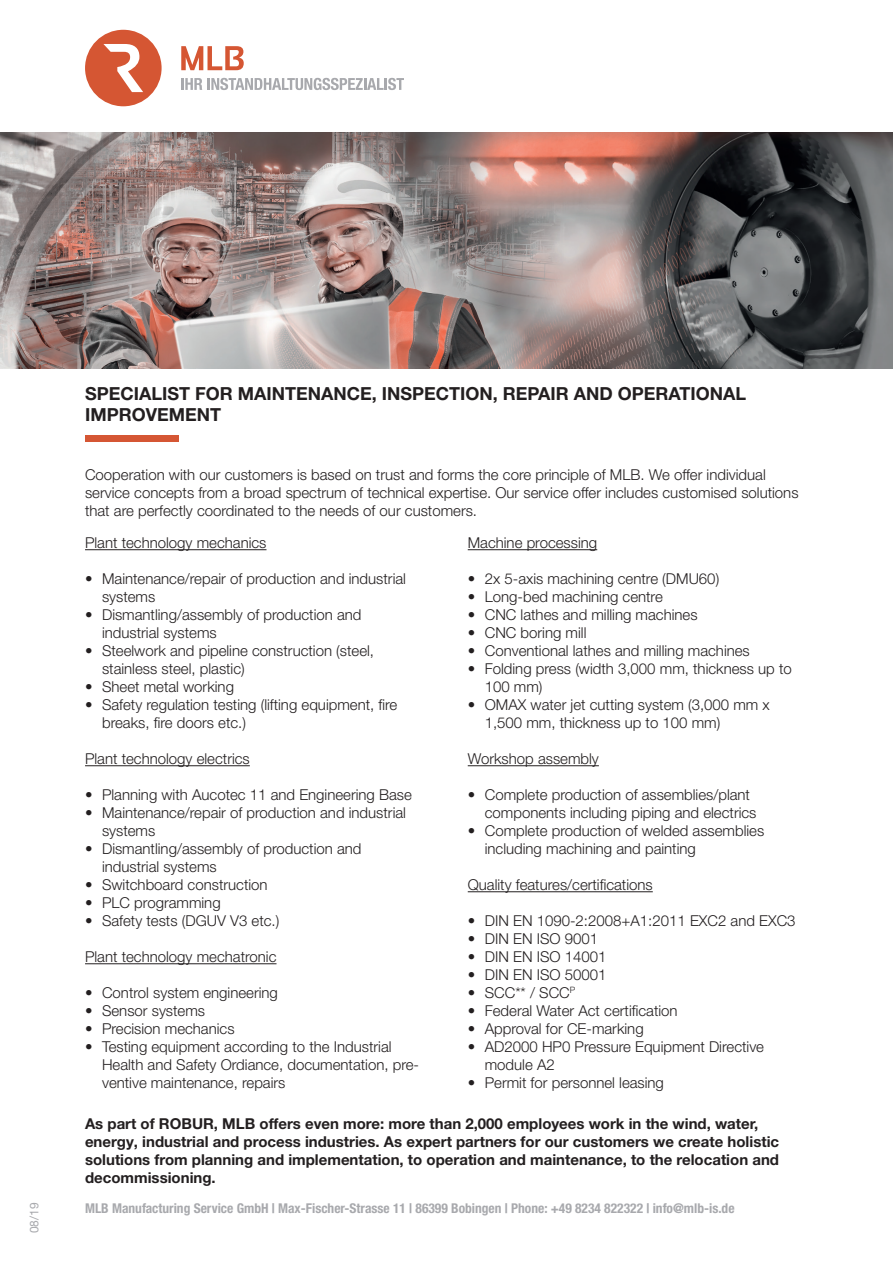
<style>
.page{position:relative;width:893px;height:1263px;background:#fff}
.page>*{position:absolute;margin:0;border:0;box-sizing:border-box;transform-origin:0 0}
.t1{font:700 18px/21.6px "Helvetica Neue LT Pro";color:#231f20}
.t2{font:300 15px/18px "Helvetica Neue LT Pro";color:#231f20}
.t3{font:700 15px/18px "Helvetica Neue LT Pro";color:#231f20}
.t4{font:700 condensed 13.5px "Helvetica Neue LT Pro";color:#a8a9ad}
.t5{font:12px "Helvetica Neue LT Pro";color:#a8a9ad}
</style>
<div class="page">
<div style="left:85px;top:435px;width:94px;height:7px;background:#d55634"></div>
<div style="left:85px;top:30px;width:77px;height:76px;background:#d55633;border-radius:50%"></div>
<svg style="left:103px;top:44px;width:40px;height:48px"></svg>
<svg style="left:181px;top:78px;width:223px;height:12px"></svg>
<svg style="left:181px;top:46px;width:63px;height:24px"></svg>
<img style="left:0;top:132px;width:893px;height:237px">
<hr style="left:85px;top:549px;width:181px;height:1px;background:#231f20">
<hr style="left:85px;top:765px;width:165px;height:1px;background:#231f20">
<hr style="left:85px;top:963px;width:191px;height:1px;background:#231f20">
<hr style="left:468px;top:549px;width:129px;height:1px;background:#231f20">
<hr style="left:468px;top:765px;width:131px;height:1px;background:#231f20">
<hr style="left:468px;top:891px;width:185px;height:1px;background:#231f20">
<p class="t1" style="left:85px;top:382px;width:662px">SPECIALIST FOR MAINTENANCE, INSPECTION, REPAIR AND OPERATIONAL<br>IMPROVEMENT</p>
<p class="t2" style="left:85px;top:465px;width:715px">Cooperation with our customers is based on trust and forms the core principle of MLB. We offer individual service concepts from a broad spectrum of technical expertise. Our service offer includes customised solutions that are perfectly coordinated to the needs of our customers.</p>
<p class="t2" style="left:468px;top:534px;width:131px">Machine processing</p>
<p class="t2" style="left:468px;top:570px;width:253px">• 2x 5-axis machining centre (DMU60)</p>
<p class="t2" style="left:468px;top:588px;width:197px">• Long-bed machining centre</p>
<p class="t2" style="left:468px;top:606px;width:231px">• CNC lathes and milling machines</p>
<p class="t2" style="left:468px;top:624px;width:120px">• CNC boring mill</p>
<p class="t2" style="left:468px;top:642px;width:284px">• Conventional lathes and milling machines</p>
<p class="t2" style="left:485px;top:660px;width:308px;text-indent:-17px">• Folding press (width 3,000 mm, thickness up to<br>100 mm)</p>
<p class="t2" style="left:485px;top:696px;width:287px;text-indent:-17px">• OMAX water jet cutting system (3,000 mm x<br>1,500 mm, thickness up to 100 mm)</p>
<p class="t2" style="left:468px;top:750px;width:133px">Workshop assembly</p>
<p class="t2" style="left:485px;top:786px;width:273px;text-indent:-17px">• Complete production of assemblies/plant components including piping and electrics</p>
<p class="t2" style="left:485px;top:822px;width:281px;text-indent:-17px">• Complete production of welded assemblies including machining and painting</p>
<p class="t2" style="left:468px;top:876px;width:187px">Quality features/certifications</p>
<p class="t2" style="left:468px;top:912px;width:329px">• DIN EN 1090-2:2008+A1:2011 EXC2 and EXC3</p>
<p class="t2" style="left:468px;top:930px;width:132px">• DIN EN ISO 9001</p>
<p class="t2" style="left:468px;top:948px;width:140px">• DIN EN ISO 14001</p>
<p class="t2" style="left:468px;top:966px;width:140px">• DIN EN ISO 50001</p>
<p class="t2" style="left:468px;top:984px;width:109px">• SCC** / SCC<sup>P</sup></p>
<p class="t2" style="left:468px;top:1002px;width:211px">• Federal Water Act certification</p>
<p class="t2" style="left:468px;top:1020px;width:177px">• Approval for CE-marking</p>
<p class="t2" style="left:485px;top:1038px;width:281px;text-indent:-17px">• AD2000 HP0 Pressure Equipment Directive module A2</p>
<p class="t2" style="left:468px;top:1074px;width:198px">• Permit for personnel leasing</p>
<p class="t3" style="left:85px;top:1114px;width:696px">As part of ROBUR, MLB offers even more: more than 2,000 employees work in the wind, water, energy, industrial and process industries. As expert partners for our customers we create holistic solutions from planning and implementation, to operation and maintenance, to the relocation and decommissioning.</p>
<p class="t2" style="left:85px;top:534px;width:183px">Plant technology mechanics</p>
<p class="t2" style="left:102px;top:570px;width:305px;text-indent:-17px">• Maintenance/repair of production and industrial systems</p>
<p class="t2" style="left:102px;top:606px;width:261px;text-indent:-17px">• Dismantling/assembly of production and industrial systems</p>
<p class="t2" style="left:102px;top:642px;width:274px;text-indent:-17px">• Steelwork and pipeline construction (steel, stainless steel, plastic)</p>
<p class="t2" style="left:85px;top:678px;width:150px">• Sheet metal working</p>
<p class="t2" style="left:102px;top:696px;width:297px;text-indent:-17px">• Safety regulation testing (lifting equipment, fire breaks, fire doors etc.)</p>
<p class="t2" style="left:85px;top:750px;width:166px">Plant technology electrics</p>
<p class="t2" style="left:85px;top:786px;width:328px">• Planning with Aucotec 11 and Engineering Base</p>
<p class="t2" style="left:102px;top:804px;width:305px;text-indent:-17px">• Maintenance/repair of production and industrial systems</p>
<p class="t2" style="left:102px;top:840px;width:261px;text-indent:-17px">• Dismantling/assembly of production and industrial systems</p>
<p class="t2" style="left:85px;top:876px;width:184px">• Switchboard construction</p>
<p class="t2" style="left:85px;top:894px;width:137px">• PLC programming</p>
<p class="t2" style="left:85px;top:912px;width:196px">• Safety tests (DGUV V3 etc.)</p>
<p class="t2" style="left:85px;top:948px;width:193px">Plant technology mechatronic</p>
<p class="t2" style="left:85px;top:984px;width:194px">• Control system engineering</p>
<p class="t2" style="left:85px;top:1002px;width:122px">• Sensor systems</p>
<p class="t2" style="left:85px;top:1020px;width:151px">• Precision mechanics</p>
<p class="t2" style="left:102px;top:1038px;width:319px;text-indent:-17px">• Testing equipment according to the Industrial<br>Health and Safety Ordiance, documentation, pre&shy;ventive maintenance, repairs</p>
<p class="t5" style="left:27px;top:1233px;width:32px;rotate:-90deg">08/19</p>
<p class="t4" style="left:85px;top:1200px;width:651px">MLB Manufacturing Service GmbH | Max-Fischer-Strasse 11 | 86399 Bobingen | Phone: +49 8234 822322 | info@mlb-is.de</p>
</div>
